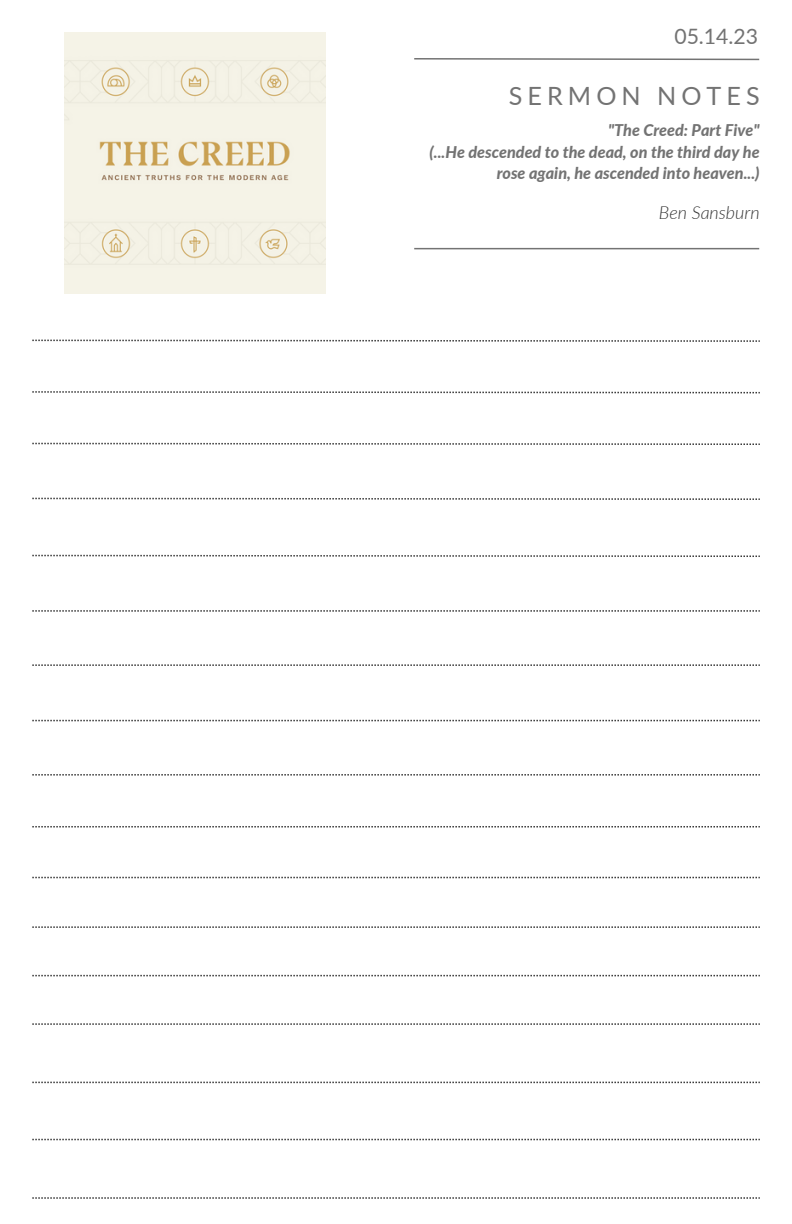
<style>
.page{position:relative;width:792px;height:1224px;background:#fff}
.page>*{position:absolute;margin:0;border:0;box-sizing:border-box;transform-origin:0 0}
.t1{font:25.2px "Lato";letter-spacing:.2em;color:#737373}
.t2{font:21.2px "Lato";color:#737373}
.t3{font:italic 300 18px "Lato";color:#363636}
.t4{font:italic 800 16.2px/21.6px "Lato";color:#737373;text-align:right}
</style>
<div class="page">
<svg style="left:32px;top:555px;width:728px;height:2px"></svg>
<svg style="left:32px;top:610px;width:728px;height:2px"></svg>
<svg style="left:32px;top:664px;width:728px;height:2px"></svg>
<svg style="left:32px;top:720px;width:728px;height:1px"></svg>
<svg style="left:32px;top:774px;width:728px;height:2px"></svg>
<svg style="left:32px;top:826px;width:728px;height:1px"></svg>
<svg style="left:32px;top:877px;width:728px;height:1px"></svg>
<svg style="left:32px;top:926px;width:728px;height:2px"></svg>
<svg style="left:32px;top:975px;width:728px;height:1px"></svg>
<svg style="left:32px;top:1023px;width:728px;height:2px"></svg>
<svg style="left:32px;top:1082px;width:728px;height:1px"></svg>
<svg style="left:32px;top:1139px;width:728px;height:1px"></svg>
<svg style="left:32px;top:1197px;width:728px;height:2px"></svg>
<svg style="left:32px;top:498px;width:728px;height:2px"></svg>
<svg style="left:32px;top:443px;width:728px;height:2px"></svg>
<svg style="left:32px;top:391px;width:728px;height:2px"></svg>
<svg style="left:32px;top:340px;width:728px;height:2px"></svg>
<img style="left:65px;top:33px;width:261px;height:261px">
<hr style="left:414px;top:248px;width:345px;height:1px;background:#737373">
<svg style="left:414px;top:58px;width:346px;height:3px"></svg>
<p class="t2" style="left:674px;top:23px;width:85px">05.14.23</p>
<p class="t1" style="left:509px;top:80px;width:252px">SERMON NOTES</p>
<p class="t4" style="left:608px;top:119px;width:153px">"The Creed: Part Five"</p>
<p class="t4" style="left:429px;top:141px;width:332px">(...He descended to the dead, on the third day he rose again, he ascended into heaven...)</p>
<p class="t3" style="left:659px;top:201px;width:102px">Ben Sansburn</p>
</div>
